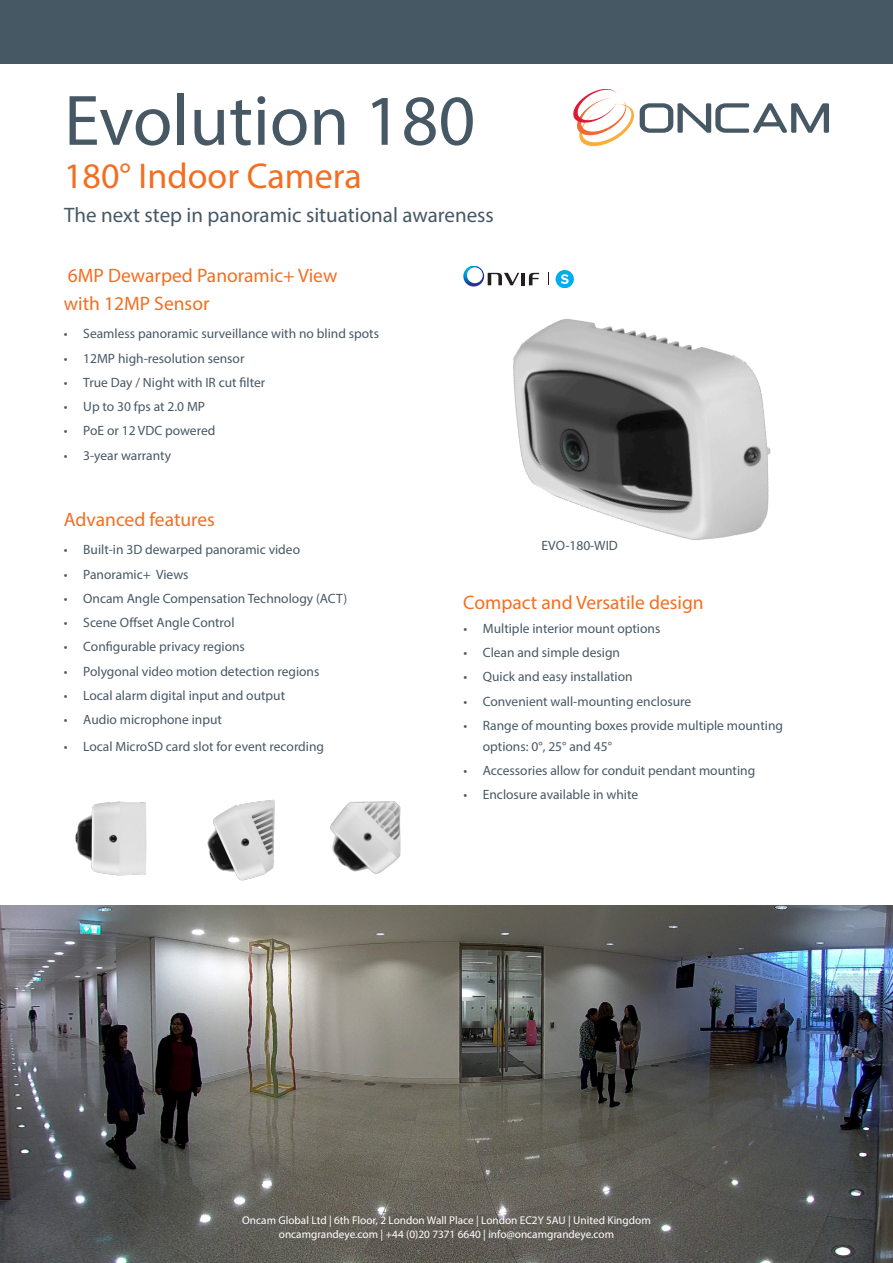
<style>
.page{position:relative;width:893px;height:1263px;background:#fff}
.page>*{position:absolute;margin:0;border:0;box-sizing:border-box;transform-origin:0 0}
.t1{font:72px "Myriad Pro";color:#475865}
.t2{font:36px "Myriad Pro";color:#f36e21}
.t3{font:21px "Myriad Pro";color:#475865}
.Sub_head{font:19.5px "Myriad Pro";color:#f36e21}
.Bulleted_List{font:19.5px "Myriad Pro";color:#f36e21}
.Bulleted_List-2{font:13.5px/21px "Myriad Pro";color:#475865}
.t4{font:11.25px "Myriad Pro";color:#fff}
</style>
<div class="page">
<div style="left:0;top:0;width:893px;height:64px;background:#475865"></div>
<img style="left:464px;top:266px;width:307px;height:274px">
<img style="left:0;top:906px;width:893px;height:357px">
<svg style="left:573px;top:89px;width:256px;height:58px"></svg>
<img style="left:75px;top:801px;width:72px;height:75px">
<img style="left:207px;top:799px;width:68px;height:82px">
<img style="left:330px;top:801px;width:71px;height:73px">
<p class="t1" style="left:64px;top:76px;width:413px">Evolution 180</p>
<p class="t2" style="left:64px;top:154px;width:299px">180° Indoor Camera</p>
<p class="t3" style="left:64px;top:202px;width:431px">The next step in panoramic situational awareness</p>
<p class="Sub_head" style="left:68px;top:263px;width:271px">6MP Dewarped Panoramic+ View</p>
<p class="Sub_head" style="left:64px;top:291px;width:147px">with 12MP Sensor</p>
<p class="Bulleted_List-2" style="left:64px;top:323px;width:317px">• Seamless panoramic surveillance with no blind spots</p>
<p class="Bulleted_List-2" style="left:64px;top:347px;width:182px">• 12MP high-resolution sensor</p>
<p class="Bulleted_List-2" style="left:64px;top:372px;width:203px">• True Day / Night with IR cut filter</p>
<p class="Bulleted_List-2" style="left:64px;top:396px;width:143px">• Up to 30 fps at 2.0 MP</p>
<p class="Bulleted_List-2" style="left:64px;top:420px;width:153px">• PoE or 12 VDC powered</p>
<p class="Bulleted_List-2" style="left:64px;top:445px;width:109px">• 3-year warranty</p>
<p class="Sub_head" style="left:64px;top:507px;width:153px">Advanced features</p>
<p class="Bulleted_List-2" style="left:64px;top:539px;width:238px">• Built-in 3D dewarped panoramic video</p>
<p class="Bulleted_List-2" style="left:64px;top:563px;width:126px">• Panoramic+ Views</p>
<p class="Bulleted_List-2" style="left:64px;top:588px;width:285px">• Oncam Angle Compensation Technology (ACT)</p>
<p class="Bulleted_List-2" style="left:64px;top:612px;width:172px">• Scene Offset Angle Control</p>
<p class="Bulleted_List-2" style="left:64px;top:636px;width:183px">• Configurable privacy regions</p>
<p class="Bulleted_List-2" style="left:64px;top:660px;width:257px">• Polygonal video motion detection regions</p>
<p class="Bulleted_List-2" style="left:64px;top:685px;width:223px">• Local alarm digital input and output</p>
<p class="Bulleted_List-2" style="left:64px;top:709px;width:160px">• Audio microphone input</p>
<p class="Bulleted_List-2" style="left:64px;top:736px;width:262px">• Local MicroSD card slot for event recording</p>
<p class="Bulleted_List-2" style="left:541px;top:535px;width:78px">EVO-180-WID</p>
<p class="Bulleted_List" style="left:463px;top:590px;width:242px">Compact and Versatile design</p>
<p class="Bulleted_List-2" style="left:463px;top:618px;width:198px">• Multiple interior mount options</p>
<p class="Bulleted_List-2" style="left:463px;top:642px;width:158px">• Clean and simple design</p>
<p class="Bulleted_List-2" style="left:463px;top:666px;width:171px">• Quick and easy installation</p>
<p class="Bulleted_List-2" style="left:463px;top:690px;width:229px">• Convenient wall-mounting enclosure</p>
<p class="Bulleted_List-2" style="left:483px;top:714px;width:302px;text-indent:-19px">• Range of mounting boxes provide multiple mounting options: 0°, 25° and 45°</p>
<p class="Bulleted_List-2" style="left:463px;top:760px;width:293px">• Accessories allow for conduit pendant mounting</p>
<p class="Bulleted_List-2" style="left:463px;top:784px;width:176px">• Enclosure available in white</p>
<p class="t4" style="left:242px;top:1214px;width:410px">Oncam Global Ltd | 6th Floor, 2 London Wall Place | London EC2Y 5AU | United Kingdom</p>
<p class="t4" style="left:279px;top:1227px;width:337px">oncamgrandeye.com | +44 (0)20 7371 6640 | info@oncamgrandeye.com</p>
</div>
